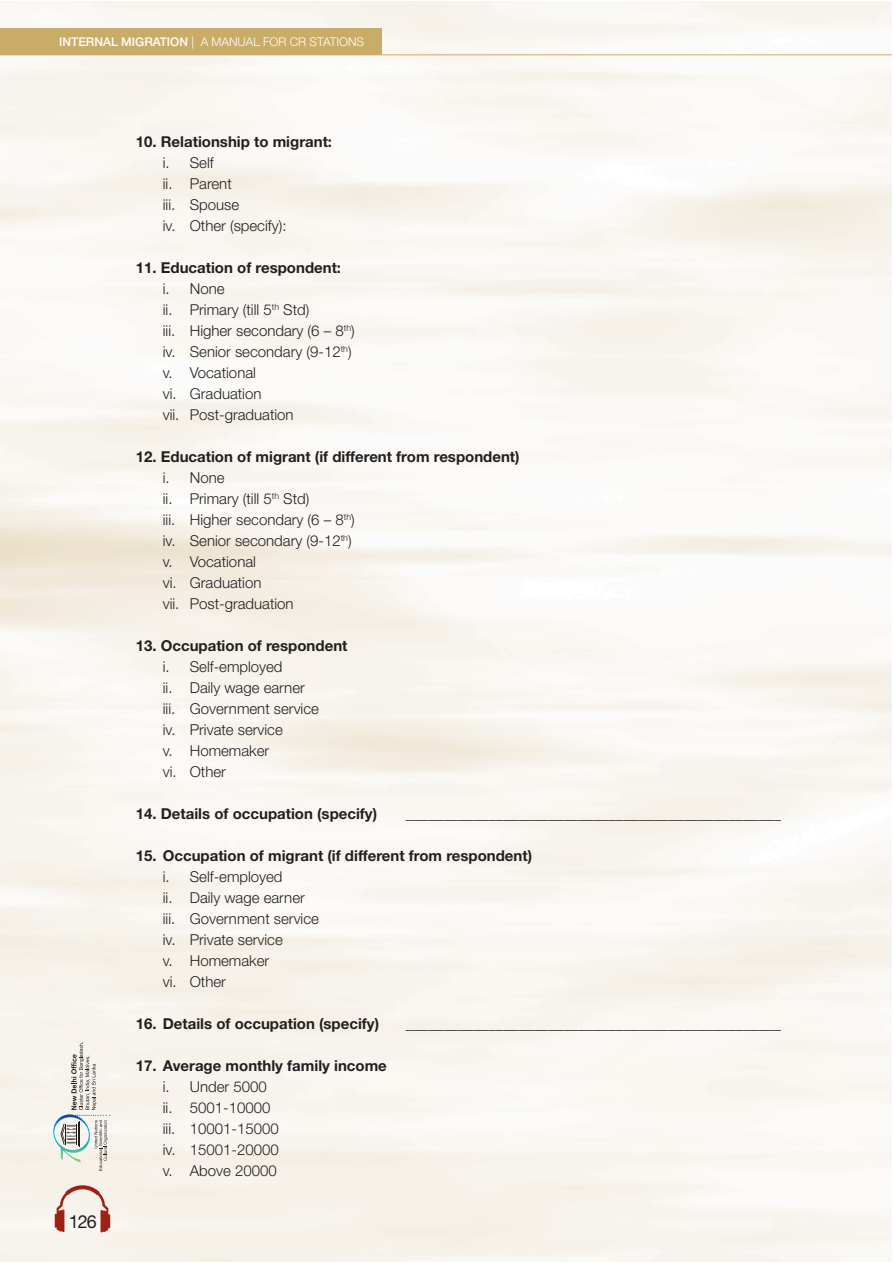
<style>
.page{position:relative;width:893px;height:1263px;background:#fff}
.page>*{position:absolute;margin:0;border:0;box-sizing:border-box;transform-origin:0 0}
.t1{font:18px "Helvetica Neue LT Std";color:#231f20}
.t2{font:300 15px/21px "Helvetica Neue LT Std";color:#231f20}
.t3{font:700 15px "Helvetica Neue LT Std";color:#231f20}
.t4{font:300 12px "Helvetica Neue LT Std";color:#fff}
.s1{font-weight:500}
</style>
<div class="page">
<div style="left:1px;top:28px;width:381px;height:27px;background:#c9ac68"></div>
<svg style="left:55px;top:1183px;width:55px;height:49px"></svg>
<hr style="left:1px;top:54px;width:891px;height:1px;background:#c9ac68">
<svg style="left:52px;top:1042px;width:58px;height:129px;background:#ddddd8"></svg>
<p class="t4" style="left:59px;top:38px;width:306px"><span class="s1">INTERNAL MIGRATION</span> | A MANUAL FOR CR STATIONS</p>
<p class="t1" style="left:69px;top:1212px;width:30px">126</p>
<p class="t3" style="left:136px;top:136px;width:198px">10. Relationship to migrant:</p>
<p class="t2" style="left:163px;top:153px;width:125px">i. Self<br>ii. Parent<br>iii. Spouse<br>iv. Other (specify):</p>
<p class="t3" style="left:136px;top:262px;width:207px">11. Education of respondent:</p>
<p class="t2" style="left:163px;top:279px;width:193px">i. None<br>ii. Primary (till 5<sup>th</sup> Std)<br>iii. Higher secondary (6 – 8<sup>th</sup>) iv. Senior secondary (9-12<sup>th</sup>) v. Vocational<br>vi. Graduation<br>vii. Post-graduation</p>
<p class="t3" style="left:136px;top:451px;width:385px">12. Education of migrant (if different from respondent)</p>
<p class="t2" style="left:163px;top:468px;width:193px">i. None<br>ii. Primary (till 5<sup>th</sup> Std)<br>iii. Higher secondary (6 – 8<sup>th</sup>) iv. Senior secondary (9-12<sup>th</sup>) v. Vocational<br>vi. Graduation<br>vii. Post-graduation</p>
<p class="t3" style="left:136px;top:640px;width:213px">13. Occupation of respondent</p>
<p class="t2" style="left:163px;top:657px;width:158px">i. Self-employed<br>ii. Daily wage earner iii. Government service iv. Private service<br>v. Homemaker<br>vi. Other</p>
<p class="t3" style="left:136px;top:808px;width:243px">14. Details of occupation (specify)</p>
<p class="t2" style="left:406px;top:804px;width:376px">__________________________________________________</p>
<p class="t3" style="left:136px;top:850px;width:398px">15. Occupation of migrant (if different from respondent)</p>
<p class="t2" style="left:163px;top:867px;width:158px">i. Self-employed<br>ii. Daily wage earner iii. Government service iv. Private service<br>v. Homemaker<br>vi. Other</p>
<p class="t3" style="left:136px;top:1018px;width:245px">16. Details of occupation (specify)</p>
<p class="t2" style="left:406px;top:1014px;width:376px">__________________________________________________</p>
<p class="t3" style="left:136px;top:1060px;width:253px">17. Average monthly family income</p>
<p class="t2" style="left:163px;top:1077px;width:117px">i. Under 5000 ii. 5001-10000 iii. 10001-15000 iv. 15001-20000 v. Above 20000</p>
</div>
